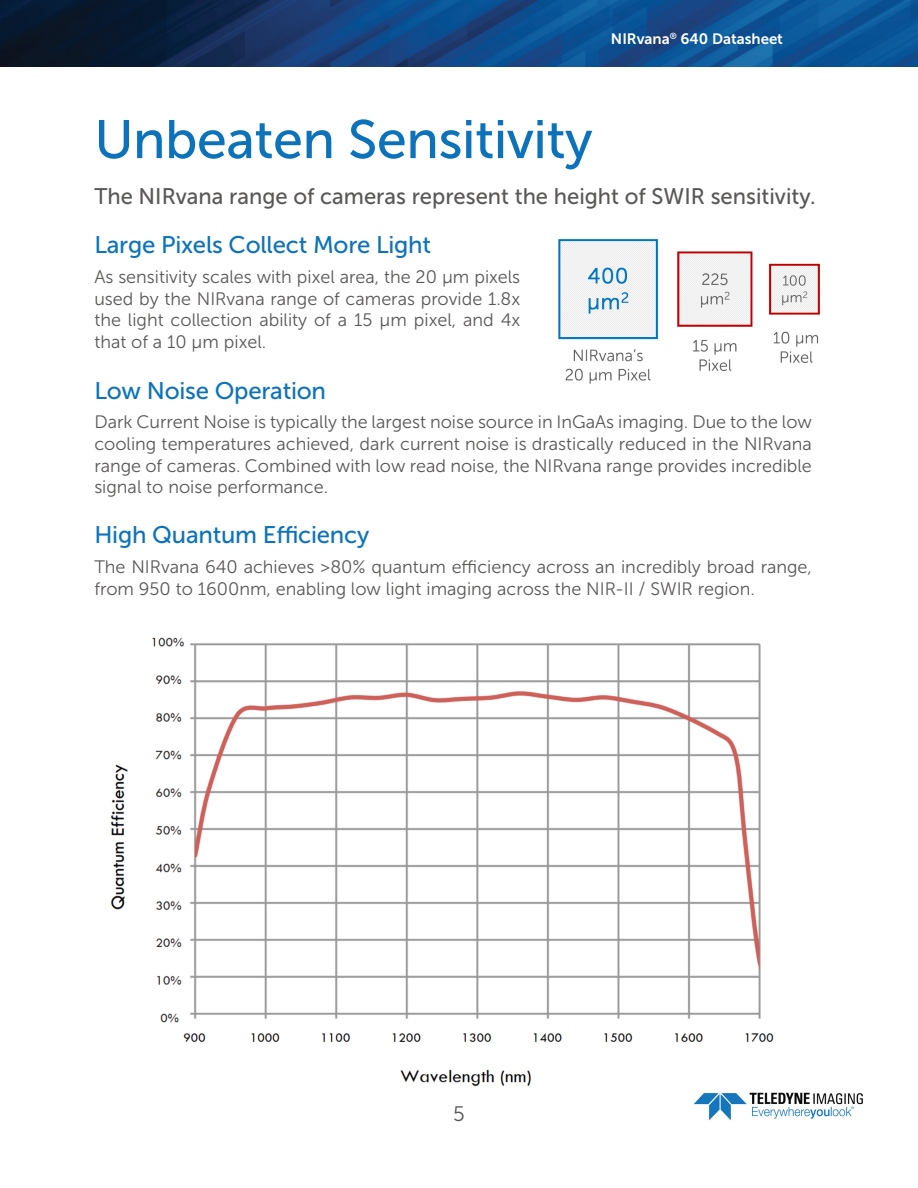
<style>
.page{position:relative;width:918px;height:1188px;background:#fff}
.page>*{position:absolute;margin:0;border:0;box-sizing:border-box;transform-origin:0 0}
.t1{font:54px "Museo Sans 500";letter-spacing:-.01em;color:#0c73bb}
.t2{font:24px "Museo Sans 500";letter-spacing:-.01em;color:#0c73bb}
.t3{font:22.5px "Museo Sans 500";color:#5a5857}
.t4{font:21px "Museo Sans 300";color:#5a5857}
.t5{font:18px/21.6px "Museo Sans 300";color:#5a5857;text-align:justify}
.t6{font:15px "Museo Sans 700";color:#fff}
</style>
<div class="page">
<img style="left:693px;top:1092px;width:170px;height:29px">
<img style="left:0;top:0;width:918px;height:67px">
<img style="left:558px;top:239px;width:262px;height:145px">
<img style="left:110px;top:637px;width:664px;height:450px">
<p class="t6" style="left:611px;top:33px;width:174px">NIRvana<sup>®</sup> 640 Datasheet</p>
<h1 class="t1" style="left:94px;top:118px;width:500px">Unbeaten Sensitivity</h1>
<p class="t3" style="left:94px;top:187px;width:723px">The NIRvana range of cameras represent the height of SWIR sensitivity.</p>
<h2 class="t2" style="left:94px;top:235px;width:338px">Large Pixels Collect More Light</h2>
<p class="t5" style="left:94px;top:268px;width:427px">As sensitivity scales with pixel area, the 20 µm pixels used by the NIRvana range of cameras provide 1.8x the light collection ability of a 15 µm pixel, and 4x that of a 10 µm pixel.</p>
<h2 class="t2" style="left:94px;top:381px;width:233px">Low Noise Operation</h2>
<p class="t5" style="left:94px;top:413px;width:719px">Dark Current Noise is typically the largest noise source in InGaAs imaging. Due to the low cooling temperatures achieved, dark current noise is drastically reduced in the NIRvana range of cameras. Combined with low read noise, the NIRvana range provides incredible signal to noise performance.</p>
<h2 class="t2" style="left:94px;top:525px;width:277px">High Quantum Efficiency</h2>
<p class="t5" style="left:94px;top:558px;width:719px">The NIRvana 640 achieves &gt;80% quantum efficiency across an incredibly broad range, from 950 to 1600nm, enabling low light imaging across the NIR-II / SWIR region.</p>
<p class="t4" style="left:453px;top:1106px;width:13px">5</p>
</div>
